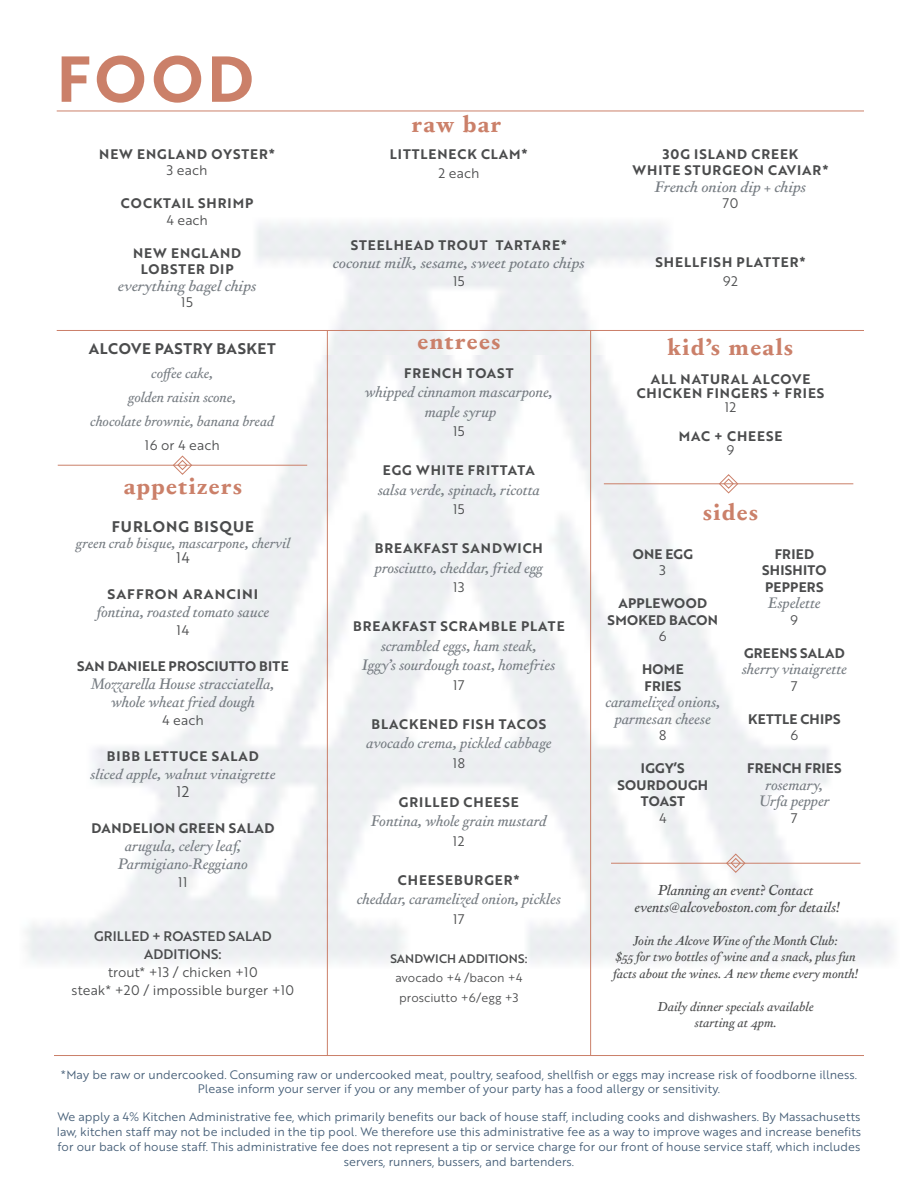
<style>
.page{position:relative;width:918px;height:1188px;background:#fff}
.page>*{position:absolute;margin:0;border:0;box-sizing:border-box;transform-origin:0 0}
.t1{font:63px "Brother 1816 Bold";color:#cb8069}
.t2{font:700 24px "Corundum Text";letter-spacing:.06em;color:#cb8069}
.t3{font:italic 15.75px/19.5px "Corundum Text";color:#767c82;text-align:center}
.t4{font:italic 15.75px "Corundum Text";color:#767c82;scale:1.07 1}
.t5{font:italic 15px/24px "Corundum Text";color:#767c82;text-align:center}
.t6{font:italic 15px/16.5px "Corundum Text";color:#4b4c4d;text-align:center}
.t7{font:italic 15px "Corundum Text";color:#767c82;scale:1.06 1}
.t8{font:15px "Brother 1816 Bold";letter-spacing:.04em;color:#4b4c4d}
.t9{font:15px "Brother 1816 Bold";letter-spacing:.07em;color:#4b4c4d}
.t10{font:15px "Brother 1816 Book";color:#4b4c4d}
.t11{font:13.5px/16.5px "Brother 1816 Bold";letter-spacing:.07em;color:#4b4c4d;text-align:center}
.t12{font:italic 13.5px/16.5px "Corundum Text";color:#4b4c4d;text-align:center}
.t13{font:13.5px/16.5px "Brother 1816 Bold";letter-spacing:.02em;color:#4b4c4d;text-align:center}
.t14{font:13.5px/18px "Brother 1816 Book";color:#4b4c4d;text-align:center}
.t15{font:13.5px/18px "Brother 1816 Medium";letter-spacing:.01em;color:#4b4c4d;text-align:center}
.t16{font:13.5px "Brother 1816 Bold";letter-spacing:.04em;color:#4b4c4d}
.t17{font:13.5px "Brother 1816 Bold";letter-spacing:.07em;color:#4b4c4d;scale:1.05 1}
.t18{font:13.5px "Brother 1816 Book";color:#4b4c4d;scale:1.05 1}
.t19{font:12px/15px "Brother 1816 Book";color:#445d76;text-align:center}
.t20{font:12px/19.5px "Brother 1816 Book";color:#4b4c4d;text-align:center}
.t21{font:12px "Brother 1816 Medium";letter-spacing:.01em;color:#4b4c4d}
</style>
<div class="page">
<hr style="left:54px;top:1055px;width:810px;height:1px;background:#cb8069">
<hr style="left:327px;top:330px;width:1px;height:725px;background:#cb8069">
<hr style="left:590px;top:330px;width:1px;height:725px;background:#cb8069">
<hr style="left:604px;top:484px;width:249px;height:1px;background:#cb8069">
<svg style="left:719px;top:474px;width:19px;height:19px"></svg>
<hr style="left:611px;top:863px;width:250px;height:1px;background:#cb8069">
<svg style="left:726px;top:854px;width:19px;height:19px"></svg>
<hr style="left:57px;top:111px;width:807px;height:1px;background:#cb8069">
<hr style="left:57px;top:330px;width:807px;height:1px;background:#cb8069">
<hr style="left:58px;top:465px;width:249px;height:1px;background:#cb8069">
<svg style="left:173px;top:456px;width:19px;height:19px"></svg>
<h1 class="t1" style="left:57px;top:31px;width:199px">FOOD</h1>
<p class="t11" style="left:99px;top:145px;width:177px">NEW ENGLAND OYSTER*</p>
<p class="t14" style="left:167px;top:161px;width:42px">3 each</p>
<p class="t11" style="left:121px;top:195px;width:134px">COCKTAIL SHRIMP</p>
<p class="t14" style="left:166px;top:210px;width:43px">4 each</p>
<p class="t11" style="left:133px;top:244px;width:110px">NEW ENGLAND<br>LOBSTER DIP</p>
<h3 class="t4" style="left:118px;top:274px;width:131px">everything bagel chips</h3>
<p class="t14" style="left:181px;top:293px;width:13px">15</p>
<p class="t8" style="left:89px;top:338px;width:188px">ALCOVE PASTRY BASKET</p>
<p class="t5" style="left:90px;top:361px;width:185px">coffee cake,<br>golden raisin scone,<br>chocolate brownie, banana bread</p>
<p class="t14" style="left:145px;top:436px;width:76px">16 or 4 each</p>
<h2 class="t2" style="left:124px;top:467px;width:120px">appetizers</h2>
<p class="t9" style="left:112px;top:515px;width:144px">FURLONG BISQUE</p>
<p class="t5" style="left:76px;top:530px;width:216px">green crab bisque, mascarpone, chervil</p>
<p class="t10" style="left:176px;top:547px;width:15px">14</p>
<p class="t17" style="left:108px;top:584px;width:145px">SAFFRON ARANCINI</p>
<h3 class="t3" style="left:97px;top:602px;width:174px">fontina, roasted tomato sauce</h3>
<p class="t18" style="left:176px;top:621px;width:14px">14</p>
<p class="t13" style="left:77px;top:658px;width:213px">SAN DANIELE PROSCIUTTO BITE</p>
<h3 class="t3" style="left:91px;top:674px;width:185px;line-height:18px">Mozzarella House stracciatella, whole wheat fried dough</h3>
<p class="t14" style="left:162px;top:711px;width:43px">4 each</p>
<p class="t11" style="left:107px;top:748px;width:153px">BIBB LETTUCE SALAD</p>
<p class="t7" style="left:90px;top:764px;width:176px">sliced apple, walnut vinaigrette</p>
<p class="t10" style="left:176px;top:781px;width:15px">12</p>
<p class="t16" style="left:91px;top:818px;width:185px">DANDELION GREEN SALAD</p>
<h3 class="t3" style="left:118px;top:836px;width:131px;line-height:18px">arugula, celery leaf,<br>Parmigiano-Reggiano</h3>
<p class="t14" style="left:178px;top:873px;width:11px">11</p>
<p class="t15" style="left:94px;top:927px;width:179px">GRILLED + ROASTED SALAD<br>ADDITIONS:</p>
<p class="t14" style="left:72px;top:963px;width:224px">trout* +13 / chicken +10<br>steak* +20 / impossible burger +10</p>
<h2 class="t2" style="left:412px;top:106px;width:91px">raw bar</h2>
<p class="t11" style="left:390px;top:145px;width:139px">LITTLENECK CLAM*</p>
<p class="t14" style="left:438px;top:164px;width:42px">2 each</p>
<p class="t11" style="left:351px;top:237px;width:218px">STEELHEAD TROUT TARTARE*</p>
<h3 class="t4" style="left:333px;top:252px;width:237px">coconut milk, sesame, sweet potato chips</h3>
<p class="t14" style="left:453px;top:272px;width:13px">15</p>
<h2 class="t2" style="left:417px;top:323px;width:84px">entrees</h2>
<p class="t11" style="left:404px;top:364px;width:111px">FRENCH TOAST</p>
<h3 class="t3" style="left:365px;top:382px;width:190px">whipped cinnamon mascarpone, maple syrup</h3>
<p class="t14" style="left:453px;top:422px;width:13px">15</p>
<p class="t11" style="left:383px;top:462px;width:154px">EGG WHITE FRITTATA</p>
<h3 class="t3" style="left:378px;top:479px;width:164px">salsa verde, spinach, ricotta</h3>
<p class="t14" style="left:453px;top:500px;width:13px">15</p>
<p class="t11" style="left:375px;top:540px;width:170px">BREAKFAST SANDWICH</p>
<h3 class="t3" style="left:375px;top:557px;width:169px">prosciutto, cheddar, fried egg</h3>
<p class="t14" style="left:453px;top:578px;width:13px">13</p>
<p class="t11" style="left:353px;top:618px;width:213px">BREAKFAST SCRAMBLE PLATE</p>
<h3 class="t3" style="left:362px;top:635px;width:195px">scrambled eggs, ham steak,<br>Iggy’s sourdough toast, homefries</h3>
<p class="t14" style="left:453px;top:676px;width:13px">17</p>
<p class="t11" style="left:372px;top:715px;width:176px">BLACKENED FISH TACOS</p>
<h3 class="t3" style="left:366px;top:733px;width:187px">avocado crema, pickled cabbage</h3>
<p class="t14" style="left:453px;top:754px;width:14px">18</p>
<p class="t11" style="left:399px;top:793px;width:121px">GRILLED CHEESE</p>
<h3 class="t3" style="left:371px;top:811px;width:177px">Fontina, whole grain mustard</h3>
<p class="t14" style="left:453px;top:832px;width:13px">12</p>
<p class="t11" style="left:398px;top:871px;width:123px">CHEESEBURGER*</p>
<h3 class="t3" style="left:357px;top:889px;width:206px">cheddar, caramelized onion, pickles</h3>
<p class="t14" style="left:453px;top:910px;width:13px">17</p>
<p class="t21" style="left:390px;top:950px;width:139px">SANDWICH ADDITIONS:</p>
<p class="t20" style="left:395px;top:968px;width:128px">avocado +4 /bacon +4 prosciutto +6/egg +3</p>
<p class="t11" style="left:633px;top:145px;width:197px">30G ISLAND CREEK<br>WHITE STURGEON CAVIAR*</p>
<h3 class="t4" style="left:655px;top:175px;width:143px">French onion dip + chips</h3>
<p class="t14" style="left:723px;top:194px;width:17px">70</p>
<p class="t11" style="left:656px;top:253px;width:152px">SHELLFISH PLATTER*</p>
<p class="t14" style="left:723px;top:272px;width:16px">92</p>
<h2 class="t2" style="left:668px;top:329px;width:127px">kid’s meals</h2>
<p class="t11" style="left:637px;top:371px;width:189px;line-height:14.2px">ALL NATURAL ALCOVE<br>CHICKEN FINGERS + FRIES</p>
<p class="t14" style="left:725px;top:398px;width:13px">12</p>
<p class="t11" style="left:679px;top:427px;width:105px">MAC + CHEESE</p>
<p class="t14" style="left:727px;top:440px;width:9px">9</p>
<h2 class="t2" style="left:703px;top:494px;width:56px">sides</h2>
<p class="t11" style="left:633px;top:545px;width:62px">ONE EGG</p>
<p class="t14" style="left:660px;top:561px;width:8px">3</p>
<p class="t13" style="left:608px;top:595px;width:112px">APPLEWOOD<br>SMOKED BACON</p>
<p class="t14" style="left:659px;top:627px;width:9px">6</p>
<p class="t13" style="left:642px;top:661px;width:43px;text-align:left">HOME<br>FRIES</p>
<h3 class="t3" style="left:605px;top:693px;width:117px;line-height:16.5px">caramelized onions, parmesan cheese</h3>
<p class="t14" style="left:659px;top:726px;width:9px">8</p>
<p class="t13" style="left:618px;top:760px;width:92px">IGGY’S<br>SOURDOUGH<br>TOAST</p>
<p class="t14" style="left:659px;top:808px;width:9px">4</p>
<p class="t13" style="left:762px;top:545px;width:66px">FRIED<br>SHISHITO<br>PEPPERS</p>
<h3 class="t3" style="left:768px;top:592px;width:54px">Espelette</h3>
<p class="t14" style="left:791px;top:610px;width:9px">9</p>
<p class="t13" style="left:744px;top:644px;width:102px">GREENS SALAD</p>
<h3 class="t3" style="left:742px;top:658px;width:107px">sherry vinaigrette</h3>
<p class="t14" style="left:791px;top:676px;width:8px">7</p>
<p class="t13" style="left:748px;top:710px;width:94px">KETTLE CHIPS</p>
<p class="t14" style="left:790px;top:726px;width:9px">6</p>
<p class="t13" style="left:747px;top:760px;width:96px">FRENCH FRIES</p>
<h3 class="t3" style="left:759px;top:775px;width:72px;line-height:16.5px">rosemary,<br>Urfa pepper</h3>
<p class="t14" style="left:791px;top:808px;width:8px">7</p>
<p class="t6" style="left:634px;top:881px;width:207px">Planning an event? Contact events@alcoveboston.com for details!</p>
<p class="t12" style="left:613px;top:931px;width:246px">Join the Alcove Wine of the Month Club:<br>$55 for two bottles of wine and a snack, plus fun facts about the wines. A new theme every month!</p>
<p class="t12" style="left:658px;top:997px;width:157px">Daily dinner specials available starting at 4pm.</p>
<p class="t19" style="left:61px;top:1067px;width:798px;line-height:13.5px">*May be raw or undercooked. Consuming raw or undercooked meat, poultry, seafood, shellfish or eggs may increase risk of foodborne illness.<br>Please inform your server if you or any member of your party has a food allergy or sensitivity.</p>
<p class="t19" style="left:57px;top:1109px;width:806px">We apply a 4% Kitchen Administrative fee, which primarily benefits our back of house staff, including cooks and dishwashers. By Massachusetts law, kitchen staff may not be included in the tip pool. We therefore use this administrative fee as a way to improve wages and increase benefits for our back of house staff. This administrative fee does not represent a tip or service charge for our front of house service staff, which includes servers, runners, bussers, and bartenders.</p>
</div>
